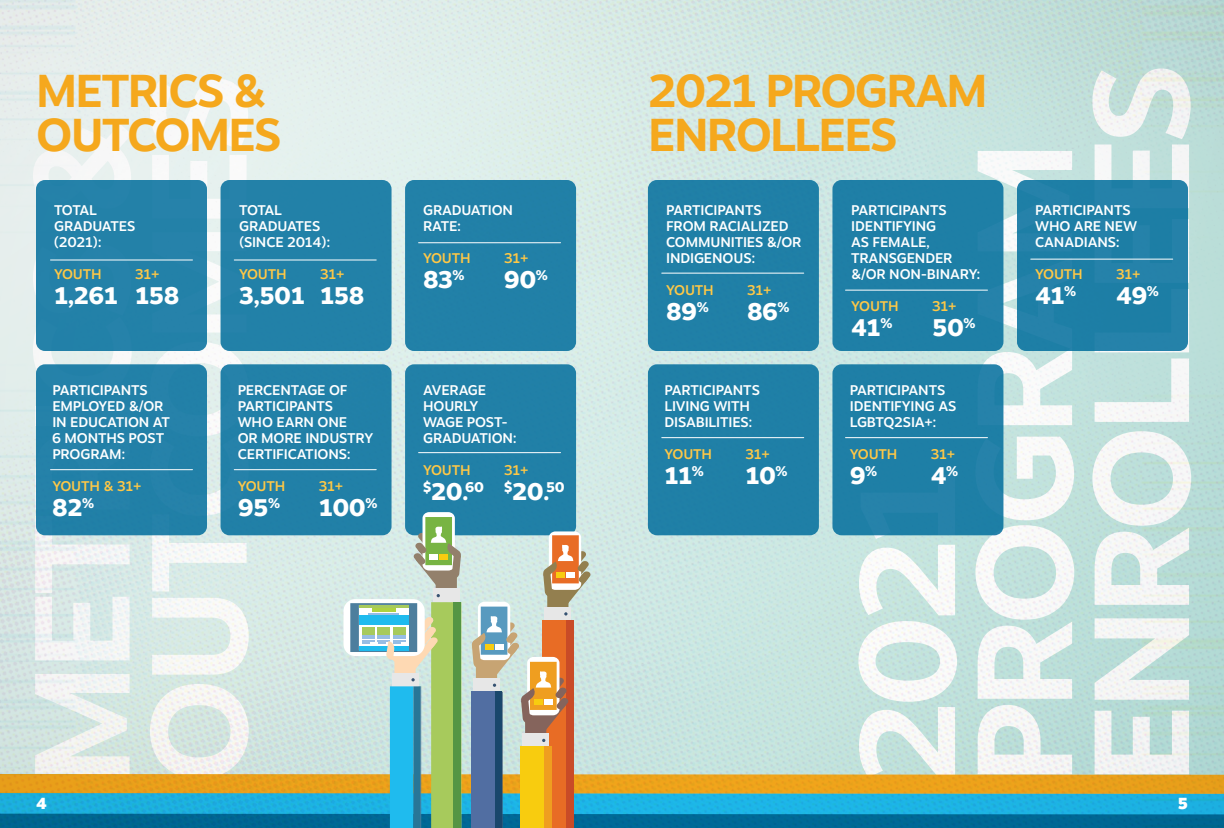
<style>
.page{position:relative;width:1224px;height:828px;background:#fff}
.page>*{position:absolute;margin:0;border:0;box-sizing:border-box;transform-origin:0 0}
.t1{font:700 135px/117px "Motiva Sans";letter-spacing:-.05em;color:#fff}
.t2{font:700 46px/44px "Motiva Sans";letter-spacing:-.04em;color:#f5a81d}
.t3{font:800 24px "Motiva Sans";letter-spacing:-.02em;color:#fff}
.t4{font:900 16px "Motiva Sans";color:#fff}
.t5{font:500 14px/16px "Motiva Sans";letter-spacing:-.01em;color:#fff}
.t6{font:500 14px "Motiva Sans";letter-spacing:-.01em;color:#ffc846}
.t7{font:800 14px "Motiva Sans";color:#fff}
.s1{font-size:24px}
</style>
<div class="page">
<img style="left:0;top:0;width:1224px;height:517px">
<div style="left:36px;top:180px;width:171px;height:171px;background:#2381a8;border-radius:9px"></div>
<div style="left:36px;top:364px;width:171px;height:171px;background:#2280a8;border-radius:9px"></div>
<div style="left:221px;top:180px;width:171px;height:171px;background:#2281a8;border-radius:9px"></div>
<div style="left:221px;top:364px;width:171px;height:171px;background:#2180a8;border-radius:9px"></div>
<div style="left:405px;top:180px;width:171px;height:171px;background:#2180a8;border-radius:9px"></div>
<div style="left:405px;top:364px;width:171px;height:171px;background:#2180a7;border-radius:9px"></div>
<div style="left:648px;top:180px;width:171px;height:171px;background:#2080a7;border-radius:9px"></div>
<div style="left:648px;top:364px;width:171px;height:171px;background:#1f7fa7;border-radius:9px"></div>
<div style="left:832px;top:180px;width:171px;height:171px;background:#1e7fa6;border-radius:9px"></div>
<div style="left:832px;top:364px;width:171px;height:171px;background:#1e7fa6;border-radius:9px"></div>
<div style="left:1017px;top:180px;width:171px;height:171px;background:#1d7ea5;border-radius:9px"></div>
<div style="left:423px;top:512px;width:32px;height:59px;background:#fff;border-radius:6px"></div>
<svg style="left:0;top:517px;width:1224px;height:311px;background:#adcdc5"></svg>
<hr style="left:50px;top:260px;width:142px;height:1px;background:#fff">
<hr style="left:662px;top:273px;width:142px;height:1px;background:#fff">
<hr style="left:662px;top:437px;width:142px;height:1px;background:#fff">
<hr style="left:1031px;top:259px;width:142px;height:1px;background:#fff">
<hr style="left:50px;top:469px;width:142px;height:1px;background:#fff">
<hr style="left:234px;top:260px;width:142px;height:1px;background:#fff">
<hr style="left:846px;top:290px;width:142px;height:1px;background:#fff">
<hr style="left:846px;top:437px;width:142px;height:1px;background:#fff">
<hr style="left:234px;top:469px;width:142px;height:1px;background:#fff">
<hr style="left:419px;top:242px;width:142px;height:1px;background:#fff">
<hr style="left:419px;top:452px;width:142px;height:1px;background:#fff">
<h1 class="t1" style="left:20px;top:785px;width:712px;rotate:-90deg">METRICS &amp;<br>OUTCOMES</h1>
<h1 class="t1" style="left:846px;top:785px;width:723px;rotate:-90deg">2021<br>PROGRAM<br>ENROLLEES</h1>
<h2 class="t2" style="left:36px;top:68px;width:247px">METRICS &amp;<br>OUTCOMES</h2>
<h2 class="t2" style="left:648px;top:68px;width:341px">2021 PROGRAM<br>ENROLLEES</h2>
<p class="t5" style="left:54px;top:202px;width:83px">TOTAL<br>GRADUATES (2021):</p>
<p class="t6" style="left:54px;top:264px;width:49px">YOUTH</p>
<p class="t6" style="left:135px;top:264px;width:26px">31+</p>
<h3 class="t3" style="left:54px;top:278px;width:127px">1,261 158</h3>
<p class="t5" style="left:239px;top:202px;width:93px">TOTAL<br>GRADUATES (SINCE 2014):</p>
<p class="t6" style="left:239px;top:264px;width:49px">YOUTH</p>
<p class="t6" style="left:320px;top:264px;width:26px">31+</p>
<h3 class="t3" style="left:239px;top:278px;width:127px">3,501 158</h3>
<p class="t5" style="left:423px;top:202px;width:92px">GRADUATION<br>RATE:</p>
<p class="t6" style="left:423px;top:248px;width:49px">YOUTH</p>
<p class="t6" style="left:504px;top:248px;width:26px">31+</p>
<h3 class="t3" style="left:423px;top:262px;width:43px">83<sup>%</sup></h3>
<h3 class="t3" style="left:504px;top:262px;width:45px">90<sup>%</sup></h3>
<p class="t5" style="left:666px;top:202px;width:137px">PARTICIPANTS<br>FROM RACIALIZED<br>COMMUNITIES &amp;/OR<br>INDIGENOUS:</p>
<p class="t6" style="left:666px;top:280px;width:49px">YOUTH</p>
<p class="t6" style="left:747px;top:280px;width:26px">31+</p>
<h3 class="t3" style="left:666px;top:294px;width:44px">89<sup>%</sup></h3>
<h3 class="t3" style="left:747px;top:294px;width:44px">86<sup>%</sup></h3>
<p class="t5" style="left:851px;top:202px;width:131px">PARTICIPANTS<br>IDENTIFYING<br>AS FEMALE,<br>TRANSGENDER &amp;/OR NON-BINARY:</p>
<p class="t6" style="left:851px;top:296px;width:49px">YOUTH</p>
<p class="t6" style="left:932px;top:296px;width:26px">31+</p>
<h3 class="t3" style="left:851px;top:310px;width:43px">41<sup>%</sup></h3>
<h3 class="t3" style="left:932px;top:310px;width:45px">50<sup>%</sup></h3>
<p class="t5" style="left:1035px;top:202px;width:104px">PARTICIPANTS<br>WHO ARE NEW<br>CANADIANS:</p>
<p class="t6" style="left:1035px;top:264px;width:49px">YOUTH</p>
<p class="t6" style="left:1116px;top:264px;width:26px">31+</p>
<h3 class="t3" style="left:1035px;top:278px;width:43px">41<sup>%</sup></h3>
<h3 class="t3" style="left:1116px;top:278px;width:44px">49<sup>%</sup></h3>
<p class="t5" style="left:52px;top:382px;width:119px">PARTICIPANTS<br>EMPLOYED &amp;/OR<br>IN EDUCATION AT<br>6 MONTHS POST<br>PROGRAM:</p>
<p class="t6" style="left:52px;top:476px;width:91px">YOUTH &amp; 31+</p>
<h3 class="t3" style="left:52px;top:490px;width:43px">82<sup>%</sup></h3>
<p class="t5" style="left:238px;top:382px;width:137px">PERCENTAGE OF<br>PARTICIPANTS<br>WHO EARN ONE<br>OR MORE INDUSTRY<br>CERTIFICATIONS:</p>
<p class="t6" style="left:238px;top:476px;width:49px">YOUTH</p>
<p class="t6" style="left:319px;top:476px;width:26px">31+</p>
<h3 class="t3" style="left:238px;top:490px;width:44px">95<sup>%</sup></h3>
<h3 class="t3" style="left:319px;top:490px;width:60px">100<sup>%</sup></h3>
<p class="t5" style="left:423px;top:382px;width:95px">AVERAGE<br>HOURLY<br>WAGE POST-<br>GRADUATION:</p>
<p class="t6" style="left:423px;top:460px;width:49px">YOUTH</p>
<p class="t6" style="left:504px;top:460px;width:26px">31+</p>
<p class="t7" style="left:423px;top:477px;width:63px">$<span class="s1">20.</span>60</p>
<p class="t7" style="left:504px;top:477px;width:62px">$<span class="s1">20.</span>50</p>
<p class="t5" style="left:664px;top:382px;width:97px">PARTICIPANTS<br>LIVING WITH<br>DISABILITIES:</p>
<p class="t6" style="left:664px;top:444px;width:49px">YOUTH</p>
<p class="t6" style="left:745px;top:444px;width:26px">31+</p>
<h3 class="t3" style="left:664px;top:458px;width:41px">11<sup>%</sup></h3>
<h3 class="t3" style="left:745px;top:458px;width:44px">10<sup>%</sup></h3>
<p class="t5" style="left:850px;top:382px;width:108px">PARTICIPANTS<br>IDENTIFYING AS<br>LGBTQ2SIA+:</p>
<p class="t6" style="left:850px;top:444px;width:49px">YOUTH</p>
<p class="t6" style="left:931px;top:444px;width:26px">31+</p>
<h3 class="t3" style="left:850px;top:458px;width:29px">9<sup>%</sup></h3>
<h3 class="t3" style="left:931px;top:458px;width:29px">4<sup>%</sup></h3>
<p class="t4" style="left:36px;top:791px;width:12px">4</p>
<p class="t4" style="left:1178px;top:791px;width:12px">5</p>
</div>
